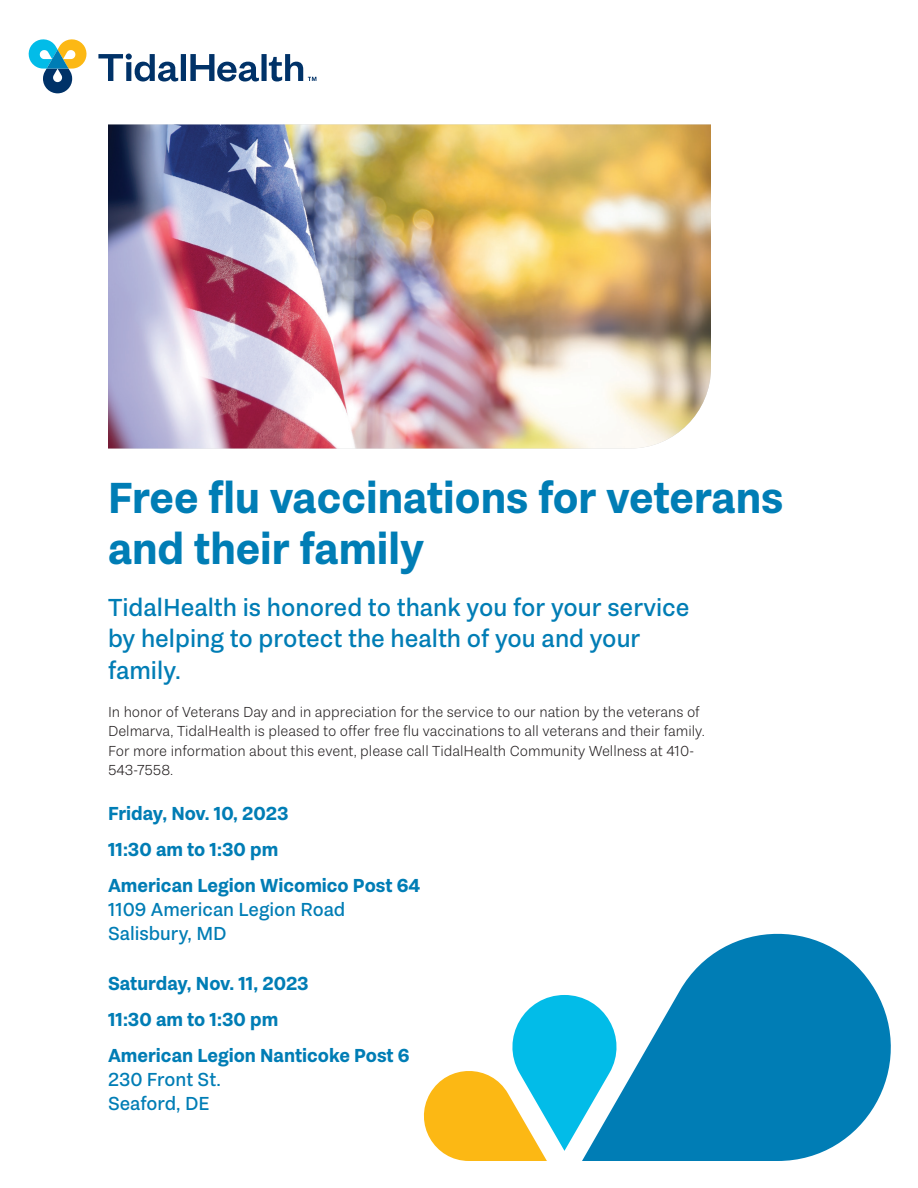
<style>
.page{position:relative;width:918px;height:1188px;background:#fff}
.page>*{position:absolute;margin:0;border:0;box-sizing:border-box;transform-origin:0 0}
.Headline_bold_30_34{font:700 45px/51px "Passenger Sans";color:#007db5}
.Subhead_medium_17_21{font:500 25.5px/31.5px "Passenger Sans";color:#007db5}
.Subhead_bold_13_16{font:700 19.5px/24px "Passenger Sans";color:#007db5}
.Subhead_bold_13_16-2{font:500 19.5px/24px "Passenger Sans";color:#007db5}
.Body_space_after_10_13{font:300 15px/19.5px "Passenger Sans";color:#231f20}
.s1{font-weight:700}
.s2{font-weight:500}
</style>
<div class="page">
<img style="left:108px;top:124px;width:603px;height:324px">
<svg style="left:423px;top:995px;width:159px;height:166px"></svg>
<svg style="left:582px;top:933px;width:309px;height:228px;fill:#007db5"></svg>
<svg style="left:98px;top:54px;width:218px;height:28px"></svg>
<svg style="left:29px;top:39px;width:58px;height:54px"></svg>
<p class="Headline_bold_30_34" style="left:108px;top:473px;width:677px">Free flu vaccinations for veterans and their family</p>
<p class="Subhead_medium_17_21" style="left:108px;top:591px;width:583px">TidalHealth is honored to thank you for your service by helping to protect the health of you and your family.</p>
<p class="Body_space_after_10_13" style="left:108px;top:702px;width:598px">In honor of Veterans Day and in appreciation for the service to our nation by the veterans of Delmarva, TidalHealth is pleased to offer free flu vaccinations to all veterans and their family.<br>For more information about this event, please call TidalHealth Community Wellness at 410- 543-7558.</p>
<p class="Subhead_bold_13_16" style="left:108px;top:802px;width:182px">Friday, Nov. 10, 2023</p>
<p class="Subhead_bold_13_16" style="left:108px;top:838px;width:172px">11:30 am to 1:30 pm</p>
<p class="Subhead_bold_13_16-2" style="left:108px;top:873px;width:314px"><span class="s1">American Legion Wicomico Post 64<br></span>1109 American Legion Road<br>Salisbury, MD</p>
<p class="Subhead_bold_13_16" style="left:108px;top:971px;width:202px">Saturday, Nov. 11, 2023</p>
<p class="Subhead_bold_13_16" style="left:108px;top:1007px;width:172px">11:30 am to 1:30 pm</p>
<p class="Subhead_bold_13_16" style="left:108px;top:1043px;width:303px">American Legion Nanticoke Post 6<br><span class="s2">230 Front St.<br>Seaford, DE</span></p>
</div>
